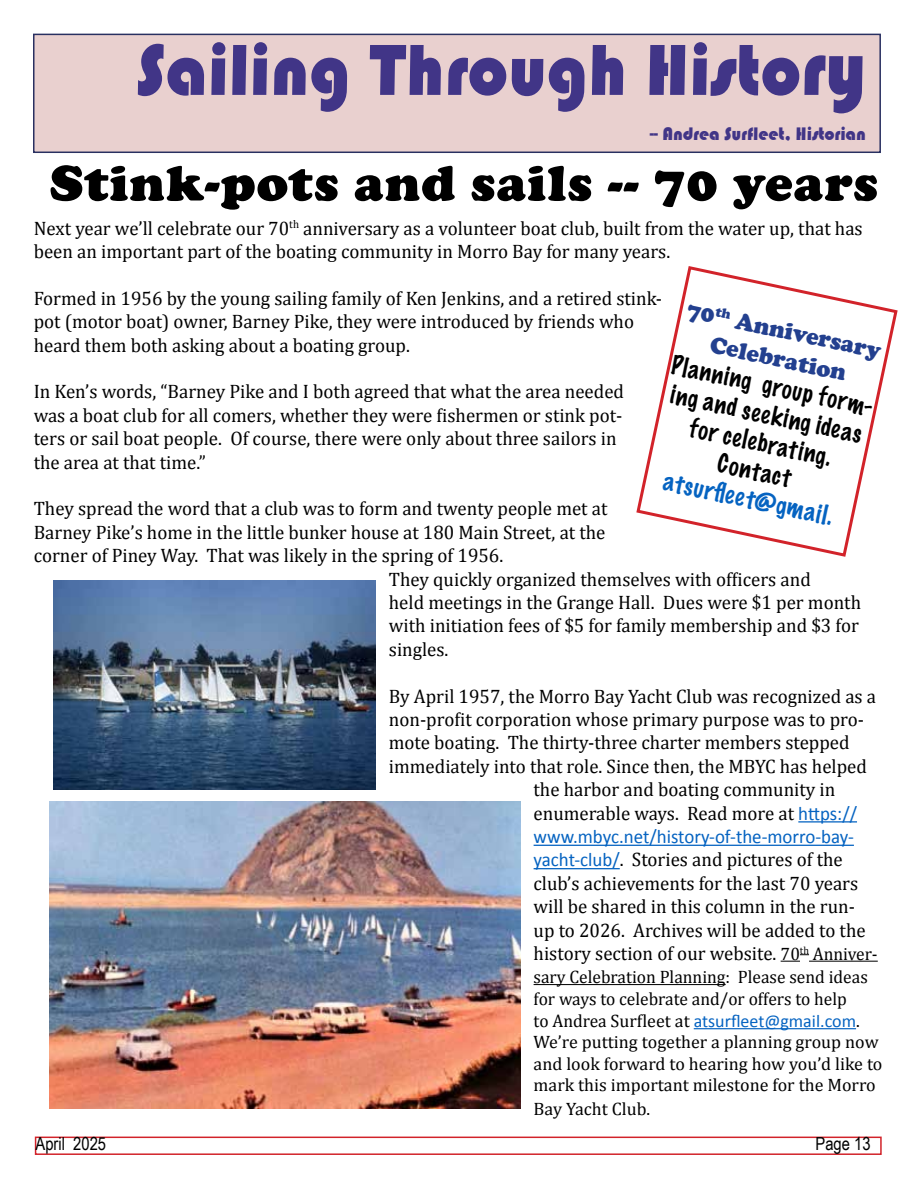
<style>
.page{position:relative;width:918px;height:1188px;background:#fff}
.page>*{position:absolute;margin:0;border:0;box-sizing:border-box;transform-origin:0 0}
.t1{font:74.85px "Bauhaus 93";color:#413587;scale:.96 1}
.t2{font:900 52.05px "Cooper";color:#000}
.t3{font:100 24px/28.8px "Marker Felt";color:#000;text-align:center}
.t4{font:900 24px/28.8px "Cooper";color:#23408f;text-align:center}
.t5{font:100 24px "Marker Felt";color:#0563c1}
.t6{font:19.5px/23.4px "Cambria";color:#000}
.t7{font:19.5px "Calibri";color:#0563c1}
.t8{font:18.75px "Bauhaus 93";color:#413587;scale:.96 1}
.t9{font:18px/21.6px "Cambria";color:#000}
.t10{font:18px "Calibri";color:#0563c1}
.t11{font:18px "Arial Narrow";color:#000}
.s1{font-size:79.5px}
.s2{font-family:"Calibri";color:#0563c1}
.s3{font-size:18px}
.s4{font-family:"Cambria";color:#000}
</style>
<div class="page">
<hr style="left:798px;top:821px;width:59px;height:2px;background:#0563c1">
<hr style="left:534px;top:845px;width:320px;height:1px;background:#0563c1">
<hr style="left:534px;top:868px;width:86px;height:1px;background:#0563c1">
<svg style="left:781px;top:961px;width:19px;height:1px"></svg>
<hr style="left:809px;top:961px;width:69px;height:1px;background:#000">
<hr style="left:534px;top:984px;width:192px;height:1px;background:#000">
<hr style="left:694px;top:1028px;width:162px;height:1px;background:#0563c1">
<img style="left:50px;top:802px;width:470px;height:306px">
<img style="left:54px;top:581px;width:321px;height:209px">
<div style="left:34px;top:34px;width:846px;height:118px;background:#e9d0cf"></div>
<div style="left:33px;top:34px;width:848px;height:119px;border:2px solid #293061"></div>
<svg style="left:636px;top:266px;width:262px;height:291px"></svg>
<div style="left:35px;top:1137px;width:847px;height:18px;border:2px solid #d2232a"></div>
<h1 class="t1" style="left:135px;top:28px;width:764px">Sailing Through Histo<span class="s1">ry</span></h1>
<p class="t8" style="left:650px;top:123px;width:227px">-- Andrea Surfleet, Historian</p>
<h2 class="t2" style="left:49px;top:153px;width:831px">Stink-pots and sails -- 70 years</h2>
<p class="t6" style="left:34px;top:216px;width:830px">Next year we’ll celebrate our 70<sup>th</sup> anniversary as a volunteer boat club, built from the water up, that has been an important part of the boating community in Morro Bay for many years.</p>
<p class="t6" style="left:34px;top:286px;width:630px">Formed in 1956 by the young sailing family of Ken Jenkins, and a retired stink&shy;pot (motor boat) owner, Barney Pike, they were introduced by friends who heard them both asking about a boating group.</p>
<p class="t6" style="left:34px;top:380px;width:592px">In Ken’s words, “Barney Pike and I both agreed that what the area needed was a boat club for all comers, whether they were fishermen or stink pot&shy;ters or sail boat people. Of course, there were only about three sailors in the area at that time.”</p>
<p class="t6" style="left:34px;top:497px;width:575px">They spread the word that a club was to form and twenty people met at</p>
<p class="t6" style="left:34px;top:520px;width:573px">Barney Pike’s home in the little bunker house at 180 Main Street, at the</p>
<p class="t6" style="left:34px;top:544px;width:471px">corner of Piney Way. That was likely in the spring of 1956.</p>
<p class="t6" style="left:389px;top:567px;width:423px">They quickly organized themselves with officers and</p>
<p class="t6" style="left:389px;top:591px;width:474px">held meetings in the Grange Hall. Dues were $1 per month</p>
<p class="t6" style="left:389px;top:614px;width:472px">with initiation fees of $5 for family membership and $3 for</p>
<p class="t6" style="left:389px;top:637px;width:61px">singles.</p>
<p class="t6" style="left:389px;top:684px;width:489px">By April 1957, the Morro Bay Yacht Club was recognized as a</p>
<p class="t6" style="left:389px;top:708px;width:477px">non-profit corporation whose primary purpose was to pro-</p>
<p class="t6" style="left:389px;top:731px;width:462px">mote boating. The thirty-three charter members stepped</p>
<p class="t6" style="left:389px;top:754px;width:480px">immediately into that role. Since then, the MBYC has helped</p>
<p class="t6" style="left:534px;top:778px;width:303px">the harbor and boating community in</p>
<p class="t6" style="left:534px;top:801px;width:325px">enumerable ways. Read more at <span class="s2">https://</span></p>
<p class="t7" style="left:534px;top:824px;width:322px">www.mbyc.net/history-of-the-morro-bay-</p>
<p class="t6" style="left:534px;top:848px;width:346px"><span class="s2">yacht-club/</span>. Stories and pictures of the club’s achievements for the last 70 years will be shared in this column in the run&shy;up to 2026. Archives will be added to the history section of our website. <span class="s3">70</span><sup>th</sup> <span class="s3">Anniver-</span></p>
<p class="t9" style="left:534px;top:966px;width:336px">sary Celebration Planning: Please send ideas for ways to celebrate and/or offers to help</p>
<p class="t10" style="left:534px;top:1009px;width:328px"><span class="s4">to Andrea Surfleet at</span> atsurfleet@gmail.com<span class="s4">.</span></p>
<p class="t9" style="left:534px;top:1031px;width:350px">We’re putting together a planning group now and look forward to hearing how you’d like to mark this important milestone for the Morro</p>
<p class="t9" style="left:534px;top:1098px;width:118px">Bay Yacht Club.</p>
<p class="t4" style="left:690px;top:296px;width:199px;rotate:12deg">70<sup>th</sup> Anniversary<br>Celebration</p>
<p class="t3" style="left:675px;top:350px;width:210px;rotate:12deg">Planning group form&shy;ing and seeking ideas for celebrating.<br>Contact</p>
<p class="t5" style="left:668px;top:462px;width:174px;rotate:12deg">atsurfl eet@gmail.</p>
<p class="t11" style="left:36px;top:1131px;width:72px">April 2025</p>
<p class="t11" style="left:816px;top:1131px;width:56px">Page 13</p>
</div>
